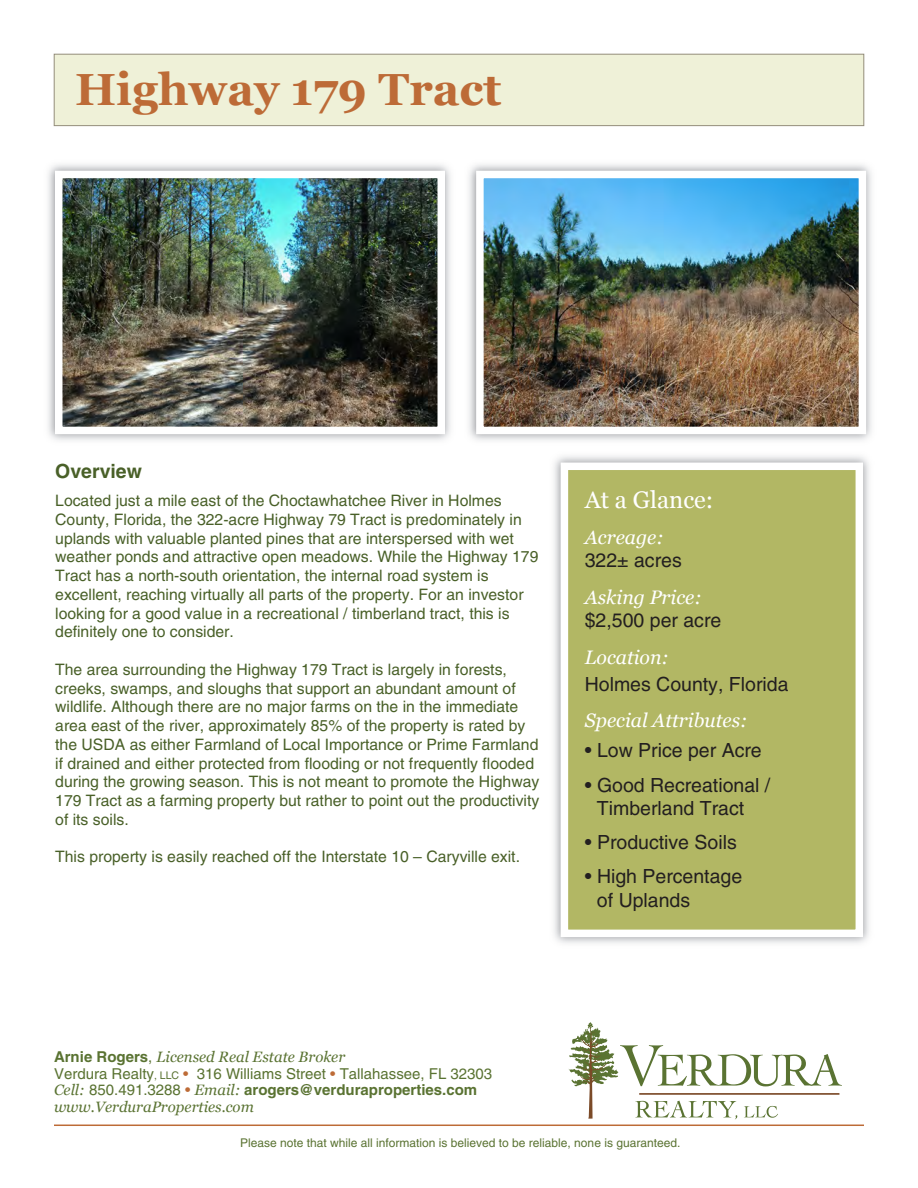
<style>
.page{position:relative;width:918px;height:1188px;background:#fff}
.page>*{position:absolute;margin:0;border:0;box-sizing:border-box;transform-origin:0 0}
.t1{font:700 45px "Georgia";color:#bd6b37}
.t2{font:24px "Georgia";color:#fff}
.t3{font:19.5px/23.4px "Helvetica";color:#231f20}
.t4{font:italic 19.5px "Georgia";color:#fff}
.t5{font:700 19.5px "Helvetica";color:#496028}
.t6{font:15.75px/18.8px "Helvetica";color:#496028}
.t7{font:15px/16.5px "Helvetica";color:#5a7332}
.t8{font:italic 15px "Georgia";color:#5a7332}
.t9{font:12px "Helvetica";color:#5a7332}
.s1{font-family:"Helvetica";font-weight:700;font-style:normal}
.s2{font-family:"Helvetica";font-style:normal}
.s3{font-size:10.5px}
.s4{color:#bd6b37}
.s5{font-family:"Georgia";font-style:italic}
.s6{font-weight:700}
</style>
<div class="page">
<div style="left:54px;top:54px;width:810px;height:71px;background:#eff1d8"></div>
<div style="left:54px;top:54px;width:810px;height:72px;border:1px solid #948e7c"></div>
<hr style="left:54px;top:1125px;width:810px;height:1px;background:#bd6b37">
<img style="left:554px;top:456px;width:315px;height:488px">
<div style="left:568px;top:470px;width:288px;height:460px;background:#b2b764"></div>
<img style="left:469px;top:164px;width:403px;height:277px">
<img style="left:485px;top:180px;width:372px;height:245px">
<div style="left:476px;top:171px;width:390px;height:263px;border:8px solid #fff"></div>
<img style="left:48px;top:164px;width:403px;height:277px">
<img style="left:64px;top:180px;width:372px;height:245px">
<div style="left:55px;top:171px;width:390px;height:263px;border:8px solid #fff"></div>
<svg style="left:569px;top:1022px;width:273px;height:97px"></svg>
<h1 class="t1" style="left:75px;top:64px;width:428px">Highway 179 Tract</h1>
<p class="t5" style="left:55px;top:464px;width:88px">Overview</p>
<p class="t6" style="left:55px;top:493px;width:485px">Located just a mile east of the Choctawhatchee River in Holmes County, Florida, the 322-acre Highway 79 Tract is predominately in uplands with valuable planted pines that are interspersed with wet weather ponds and attractive open meadows. While the Highway 179<br>Tract has a north-south orientation, the internal road system is excellent, reaching virtually all parts of the property. For an investor looking for a good value in a recreational / timberland tract, this is definitely one to consider.</p>
<p class="t6" style="left:55px;top:662px;width:486px">The area surrounding the Highway 179 Tract is largely in forests, creeks, swamps, and sloughs that support an abundant amount of wildlife. Although there are no major farms on the in the immediate area east of the river, approximately 85% of the property is rated by the USDA as either Farmland of Local Importance or Prime Farmland if drained and either protected from flooding or not frequently flooded during the growing season. This is not meant to promote the Highway 179 Tract as a farming property but rather to point out the productivity of its soils.</p>
<p class="t6" style="left:55px;top:849px;width:466px">This property is easily reached off the Interstate 10 – Caryville exit.</p>
<h2 class="t2" style="left:585px;top:486px;width:130px">At a Glance:</h2>
<p class="t4" style="left:585px;top:526px;width:81px">Acreage:</p>
<p class="t3" style="left:585px;top:551px;width:99px">322± acres</p>
<p class="t4" style="left:585px;top:586px;width:119px">Asking Price:</p>
<p class="t3" style="left:585px;top:611px;width:138px">$2,500 per acre</p>
<p class="t4" style="left:585px;top:646px;width:86px">Location:</p>
<p class="t3" style="left:585px;top:674px;width:205px">Holmes County, Florida</p>
<p class="t4" style="left:585px;top:709px;width:164px">Special Attributes:</p>
<p class="t3" style="left:585px;top:741px;width:178px">• Low Price per Acre</p>
<p class="t3" style="left:597px;top:775px;width:175px;text-indent:-12px">• Good Recreational /<br>Timberland Tract</p>
<p class="t3" style="left:585px;top:833px;width:154px">• Productive Soils</p>
<p class="t3" style="left:597px;top:867px;width:147px;text-indent:-12px">• High Percentage of Uplands</p>
<p class="t8" style="left:54px;top:1048px;width:293px"><span class="s1">Arnie Rogers</span><span class="s2">,</span> Licensed Real Estate Broker</p>
<p class="t7" style="left:54px;top:1067px;width:440px">Verdura Realty<span class="s3">, LLC</span> <span class="s4">•</span> 316 Williams Street <span class="s4">•</span> Tallahassee, FL 32303<br><span class="s5">Cell:</span> 850.491.3288 <span class="s4">•</span> <span class="s5">Email:</span> <span class="s6">arogers@verduraproperties.com</span></p>
<p class="t8" style="left:54px;top:1098px;width:201px">www.VerduraProperties.com</p>
<p class="t9" style="left:240px;top:1138px;width:442px">Please note that while al l information is believed to be reliable, none is guaranteed.</p>
</div>
